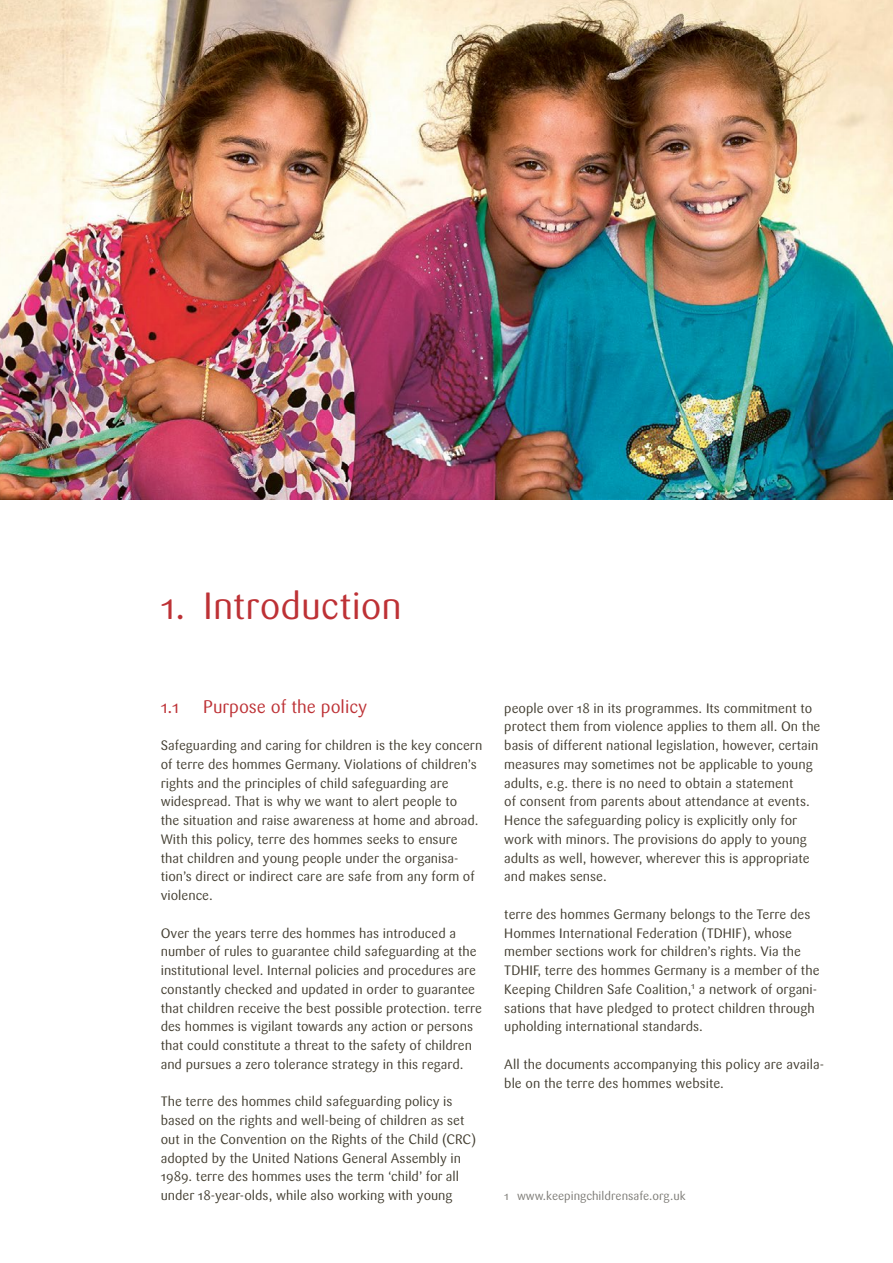
<style>
.page{position:relative;width:893px;height:1263px;background:#fff}
.page>*{position:absolute;margin:0;border:0;box-sizing:border-box;transform-origin:0 0}
.H1_T1{font:37.5px "Sari OT";color:#bd3135}
.H2_T2{font:18px "Sari OT";letter-spacing:-.005em;color:#bd3135}
.P_Erster{font:13.5px/18.8px "Sari OT";color:#413c2f}
.Fußnote{font:12px "Sari OT";color:#7b7974}
</style>
<div class="page">
<img style="left:0;top:0;width:893px;height:499px">
<h1 class="H1_T1" style="left:161px;top:581px;width:243px">1. Introduction</h1>
<h2 class="H2_T2" style="left:161px;top:695px;width:20px">1.1</h2>
<h2 class="H2_T2" style="left:203px;top:695px;width:165px">Purpose of the policy</h2>
<p class="P_Erster" style="left:161px;top:736px;width:323px">Safeguarding and caring for children is the key concern of terre des hommes Germany. Violations of children’s rights and the principles of child safeguarding are widespread. That is why we want to alert people to<br>the situation and raise awareness at home and abroad.<br>With this policy, terre des hommes seeks to ensure that children and young people under the organisa&shy;tion’s direct or indirect care are safe from any form of violence.</p>
<p class="P_Erster" style="left:161px;top:923px;width:323px">Over the years terre des hommes has introduced a number of rules to guarantee child safeguarding at the institutional level. Internal policies and procedures are constantly checked and updated in order to guarantee that children receive the best possible protection. terre des hommes is vigilant towards any action or persons that could constitute a threat to the safety of children and pursues a zero tolerance strategy in this regard.</p>
<p class="P_Erster" style="left:161px;top:1092px;width:317px">The terre des hommes child safeguarding policy is based on the rights and well-being of children as set out in the Convention on the Rights of the Child (CRC) adopted by the United Nations General Assembly in 1989. terre des hommes uses the term ‘child’ for all under 18-year-olds, while also working with young</p>
<p class="P_Erster" style="left:504px;top:698px;width:318px">people over 18 in its programmes. Its commitment to protect them from violence applies to them all. On the basis of different national legislation, however, certain measures may sometimes not be applicable to young adults, e.g. there is no need to obtain a statement<br>of consent from parents about attendance at events.<br>Hence the safeguarding policy is explicitly only for work with minors. The provisions do apply to young adults as well, however, wherever this is appropriate and makes sense.</p>
<p class="P_Erster" style="left:504px;top:905px;width:317px">terre des hommes Germany belongs to the Terre des Hommes International Federation (TDHIF), whose member sections work for children’s rights. Via the TDHIF, terre des hommes Germany is a member of the Keeping Children Safe Coalition,<sup>1</sup> a network of organi&shy;sations that have pledged to protect children through upholding international standards.</p>
<p class="P_Erster" style="left:504px;top:1055px;width:321px">All the documents accompanying this policy are availa&shy;ble on the terre des hommes website.</p>
<p class="Fußnote" style="left:504px;top:1188px;width:183px">1 www.keepingchildrensafe.org.uk</p>
</div>
